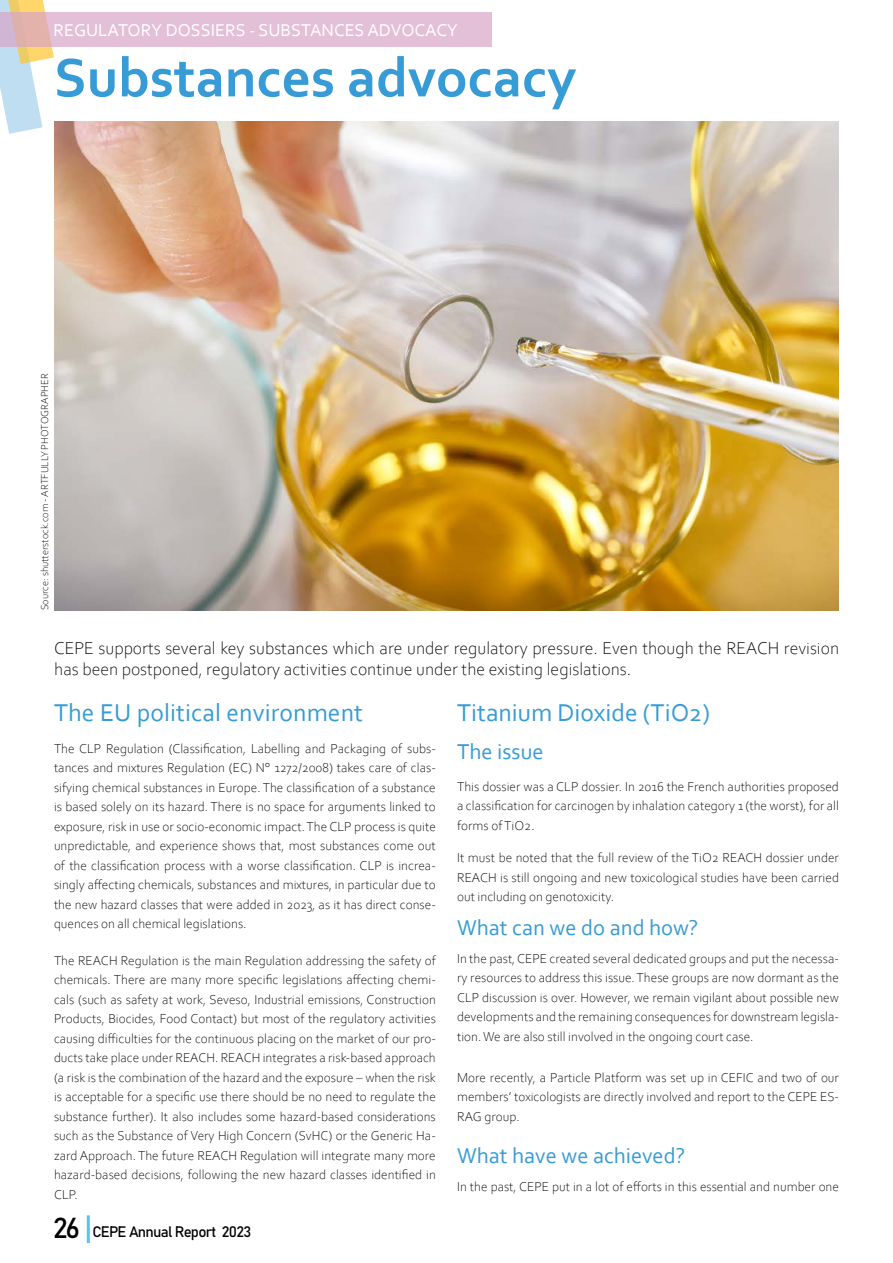
<style>
.page{position:relative;width:893px;height:1263px;background:#fff}
.page>*{position:absolute;margin:0;border:0;box-sizing:border-box;transform-origin:0 0}
.t1{font:700 57px "Corbel";color:#379cd6}
.t2{font:25.5px "Corbel";letter-spacing:.005em;color:#379cd6}
.t3{font:22.5px "Corbel";color:#379cd6}
.t4{font:300 18px/21px "Corbel";color:#000}
.t5{font:18px "Corbel";color:#fff}
.t6{font:15px "Bahnschrift";letter-spacing:-.05em;color:#000}
.t7{font:300 13.5px/19.5px "Corbel";color:#000;text-align:justify}
.t8{font:300 10.5px "Corbel";color:#000}
.s1{font-size:28.5px}
</style>
<div class="page">
<svg style="left:0;top:0;width:54px;height:134px"></svg>
<img style="left:54px;top:122px;width:785px;height:489px">
<svg style="left:0;top:13px;width:492px;height:34px;fill:#e3bfd8"></svg>
<hr style="left:87px;top:1215px;width:3px;height:28px;background:#56c6e6">
<h3 class="t5" style="left:54px;top:18px;width:406px">REGULATORY DOSSIERS - SUBSTANCES ADVOCACY</h3>
<h1 class="t1" style="left:54px;top:42px;width:524px">Substances advocacy</h1>
<p class="t8" style="left:38px;top:610px;width:238px;rotate:-90deg">Source: shutterstock.com - ARTFULLY PHOTOGRAPHER</p>
<h3 class="t4" style="left:54px;top:637px;width:786px">CEPE supports several key substances which are under regulatory pressure. Even though the REACH revision has been postponed, regulatory activities continue under the existing legislations.</h3>
<h2 class="t2" style="left:54px;top:696px;width:311px">The EU political environment</h2>
<p class="t7" style="left:54px;top:738px;width:383px">The CLP Regulation (Classification, Labelling and Packaging of subs&shy;tances and mixtures Regulation (EC) N° 1272/2008) takes care of clas&shy;sifying chemical substances in Europe. The classification of a substance is based solely on its hazard. There is no space for arguments linked to exposure, risk in use or socio-economic impact. The CLP process is quite unpredictable, and experience shows that, most substances come out of the classification process with a worse classification. CLP is increa&shy;singly affecting chemicals, substances and mixtures, in particular due to the new hazard classes that were added in 2023, as it has direct conse&shy;quences on all chemical legislations.</p>
<p class="t7" style="left:54px;top:950px;width:383px">The REACH Regulation is the main Regulation addressing the safety of chemicals. There are many more specific legislations affecting chemi&shy;cals (such as safety at work, Seveso, Industrial emissions, Construction Products, Biocides, Food Contact) but most of the regulatory activities causing difficulties for the continuous placing on the market of our pro&shy;ducts take place under REACH. REACH integrates a risk-based approach (a risk is the combination of the hazard and the exposure – when the risk is acceptable for a specific use there should be no need to regulate the substance further). It also includes some hazard-based considerations such as the Substance of Very High Concern (SvHC) or the Generic Ha&shy;zard Approach. The future REACH Regulation will integrate many more hazard-based decisions, following the new hazard classes identified in CLP.</p>
<h2 class="t2" style="left:457px;top:696px;width:254px">Titanium Dioxide (TiO2)</h2>
<h3 class="t3" style="left:457px;top:737px;width:88px">The issue</h3>
<p class="t7" style="left:457px;top:776px;width:383px">This dossier was a CLP dossier. In 2016 the French authorities proposed a classification for carcinogen by inhalation category 1 (the worst), for all forms of TiO2.</p>
<p class="t7" style="left:457px;top:847px;width:383px">It must be noted that the full review of the TiO2 REACH dossier under REACH is still ongoing and new toxicological studies have been carried out including on genotoxicity.</p>
<h3 class="t3" style="left:457px;top:913px;width:243px">What can we do and how?</h3>
<p class="t7" style="left:457px;top:948px;width:383px">In the past, CEPE created several dedicated groups and put the necessa&shy;ry resources to address this issue. These groups are now dormant as the CLP discussion is over. However, we remain vigilant about possible new developments and the remaining consequences for downstream legisla&shy;tion. We are also still involved in the ongoing court case.</p>
<p class="t7" style="left:457px;top:1067px;width:383px">More recently, a Particle Platform was set up in CEFIC and two of our members’ toxicologists are directly involved and report to the CEPE ES-RAG group.</p>
<h3 class="t3" style="left:457px;top:1141px;width:230px">What have we achieved?</h3>
<p class="t7" style="left:457px;top:1176px;width:383px">In the past, CEPE put in a lot of efforts in this essential and number one</p>
<p class="t6" style="left:53px;top:1221px;width:200px"><span class="s1">26</span> CEPE Annual Report 2023</p>
</div>
